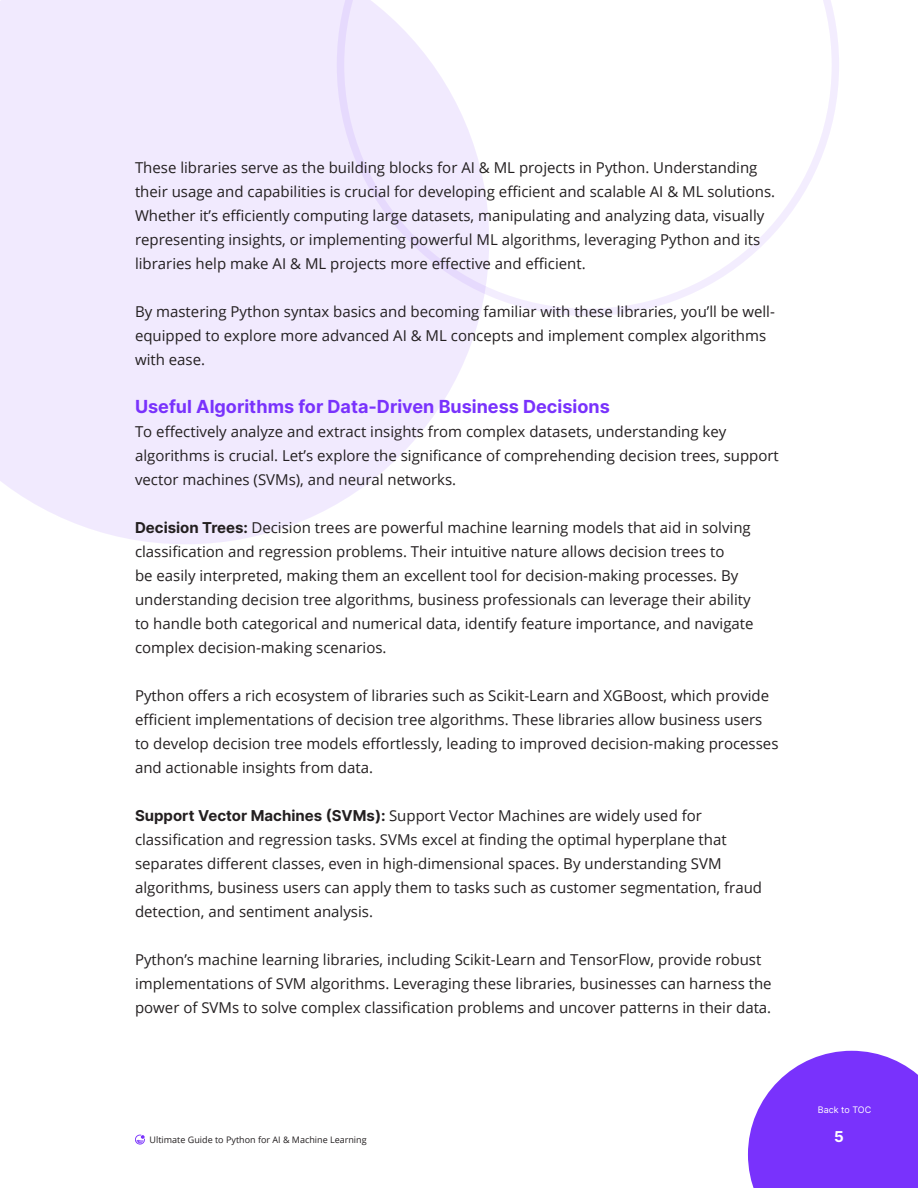
<style>
.page{position:relative;width:918px;height:1188px;background:#fff}
.page>*{position:absolute;margin:0;border:0;box-sizing:border-box;transform-origin:0 0}
.Subhead{font:700 18px "Inter";color:#7932fc}
.t1{font:15px/24px "Open Sans";color:#231f20}
.t2{font:700 15px "Inter";color:#fff}
.t3{font:9px "Open Sans";color:#231f20}
.t4{font:9px "Inter";color:#fff}
.s1{font-family:"Inter";font-weight:700}
</style>
<div class="page">
<svg style="left:748px;top:1051px;width:170px;height:137px;background:#8a4cfc"></svg>
<svg style="left:0;top:0;width:480px;height:544px;background:#f2ecfe"></svg>
<svg style="left:135px;top:1135px;width:10px;height:10px"></svg>
<svg style="left:337px;top:0;width:502px;height:316px"></svg>
<p class="t1" style="left:135px;top:156px;width:642px">These libraries serve as the building blocks for AI &amp; ML projects in Python. Understanding their usage and capabilities is crucial for developing efficient and scalable AI &amp; ML solutions.<br>Whether it’s efficiently computing large datasets, manipulating and analyzing data, visually representing insights, or implementing powerful ML algorithms, leveraging Python and its libraries help make AI &amp; ML projects more effective and efficient.</p>
<p class="t1" style="left:135px;top:300px;width:641px">By mastering Python syntax basics and becoming familiar with these libraries, you’ll be well&shy;equipped to explore more advanced AI &amp; ML concepts and implement complex algorithms with ease.</p>
<p class="Subhead" style="left:135px;top:394px;width:476px">Useful Algorithms for Data-Driven Business Decisions</p>
<p class="t1" style="left:135px;top:420px;width:645px">To effectively analyze and extract insights from complex datasets, understanding key algorithms is crucial. Let’s explore the significance of comprehending decision trees, support vector machines (SVMs), and neural networks.</p>
<p class="t1" style="left:135px;top:516px;width:620px"><span class="s1">Decision Trees:</span> Decision trees are powerful machine learning models that aid in solving classification and regression problems. Their intuitive nature allows decision trees to<br>be easily interpreted, making them an excellent tool for decision-making processes. By understanding decision tree algorithms, business professionals can leverage their ability to handle both categorical and numerical data, identify feature importance, and navigate complex decision-making scenarios.</p>
<p class="t1" style="left:135px;top:684px;width:645px">Python offers a rich ecosystem of libraries such as Scikit-Learn and XGBoost, which provide efficient implementations of decision tree algorithms. These libraries allow business users to develop decision tree models effortlessly, leading to improved decision-making processes and actionable insights from data.</p>
<p class="t1" style="left:135px;top:804px;width:629px"><span class="s1">Support Vector Machines (SVMs):</span> Support Vector Machines are widely used for classification and regression tasks. SVMs excel at finding the optimal hyperplane that separates different classes, even in high-dimensional spaces. By understanding SVM algorithms, business users can apply them to tasks such as customer segmentation, fraud detection, and sentiment analysis.</p>
<p class="t1" style="left:135px;top:948px;width:638px">Python’s machine learning libraries, including Scikit-Learn and TensorFlow, provide robust implementations of SVM algorithms. Leveraging these libraries, businesses can harness the power of SVMs to solve complex classification problems and uncover patterns in their data.</p>
<p class="t4" style="left:818px;top:1103px;width:55px">Back to TOC</p>
<p class="t3" style="left:150px;top:1134px;width:219px">Ultimate Guide to Python for AI &amp; Machine Learning</p>
<p class="t2" style="left:834px;top:1125px;width:11px">5</p>
</div>
